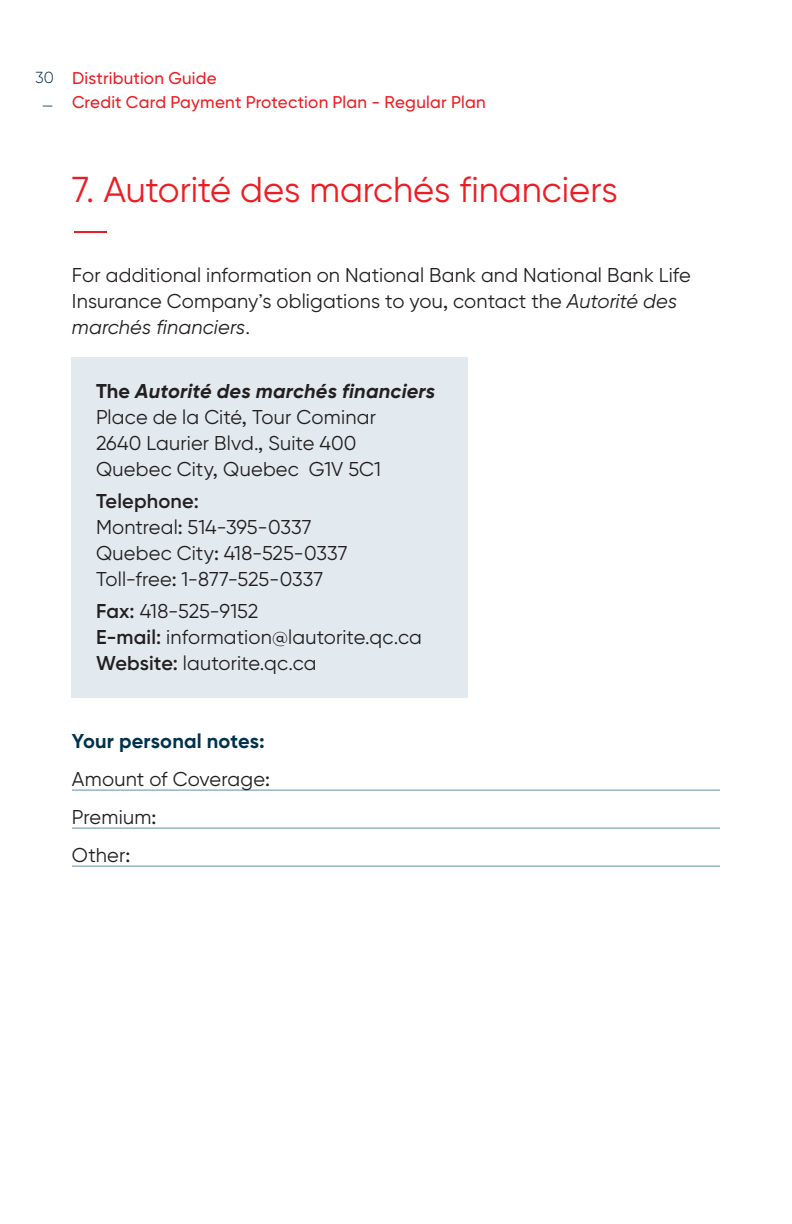
<style>
.page{position:relative;width:792px;height:1224px;background:#fff}
.page>*{position:absolute;margin:0;border:0;box-sizing:border-box;transform-origin:0 0}
.t1{font:36px "Gilroy BN";color:#ee1d23}
.t2{font:300 36px "Gilroy BN";color:#ee1d23;scale:1.5 1}
.t3{font:20px/26px "Gilroy BN";letter-spacing:.01em;color:#231f20}
.t4{font:700 20px "Gilroy BN";letter-spacing:.01em;color:#00314d}
.t5{font:600 20px "Gilroy BN";letter-spacing:.01em;color:#231f20}
.t6{font:500 17px/24px "Gilroy BN";letter-spacing:.015em;color:#ee1d23}
.t7{font:300 16px/28px "Gilroy BN";color:#00314d;text-align:center}
.s1{font-style:italic}
.s2{font-weight:700}
.s3{font-weight:700;font-style:italic}
.s4{font-weight:600}
</style>
<div class="page">
<hr style="left:72px;top:790px;width:648px;height:1px;background:#5e8fa9">
<hr style="left:72px;top:828px;width:648px;height:1px;background:#5e8fa9">
<hr style="left:72px;top:866px;width:648px;height:1px;background:#5e8fa9">
<div style="left:72px;top:358px;width:396px;height:340px;background:#e2eaf0"></div>
<p class="t7" style="left:35px;top:65px;width:20px">30 —</p>
<p class="t6" style="left:72px;top:68px;width:415px">Distribution Guide<br>Credit Card Payment Protection Plan - Regular Plan</p>
<h1 class="t1" style="left:72px;top:176px;width:547px">7. Autorité des marchés financiers</h1>
<h1 class="t2" style="left:70px;top:218px;width:29px">—</h1>
<p class="t3" style="left:72px;top:264px;width:620px">For additional information on National Bank and National Bank Life<br>Insurance Company’s obligations to you, contact the <span class="s1">Autorité des marchés financiers</span>.</p>
<p class="t3" style="left:96px;top:380px;width:341px"><span class="s2">The</span> <span class="s3">Autorité des marchés financiers<br></span>Place de la Cité, Tour Cominar<br>2640 Laurier Blvd., Suite 400<br>Quebec City, Quebec G1V 5C1</p>
<p class="t5" style="left:96px;top:494px;width:104px">Telephone:</p>
<p class="t3" style="left:96px;top:516px;width:253px">Montreal: 514-395-0337<br>Quebec City: 418-525-0337<br>Toll-free: 1-877-525-0337</p>
<p class="t3" style="left:96px;top:600px;width:327px"><span class="s4">Fax:</span> 418-525-9152<br><span class="s4">E-mail:</span> information@lautorite.qc.ca<br><span class="s4">Website:</span> lautorite.qc.ca</p>
<p class="t4" style="left:72px;top:734px;width:194px">Your personal notes:</p>
<p class="t3" style="left:72px;top:762px;width:199px;line-height:38px">Amount of Coverage:<br>Premium:<br>Other:</p>
</div>
